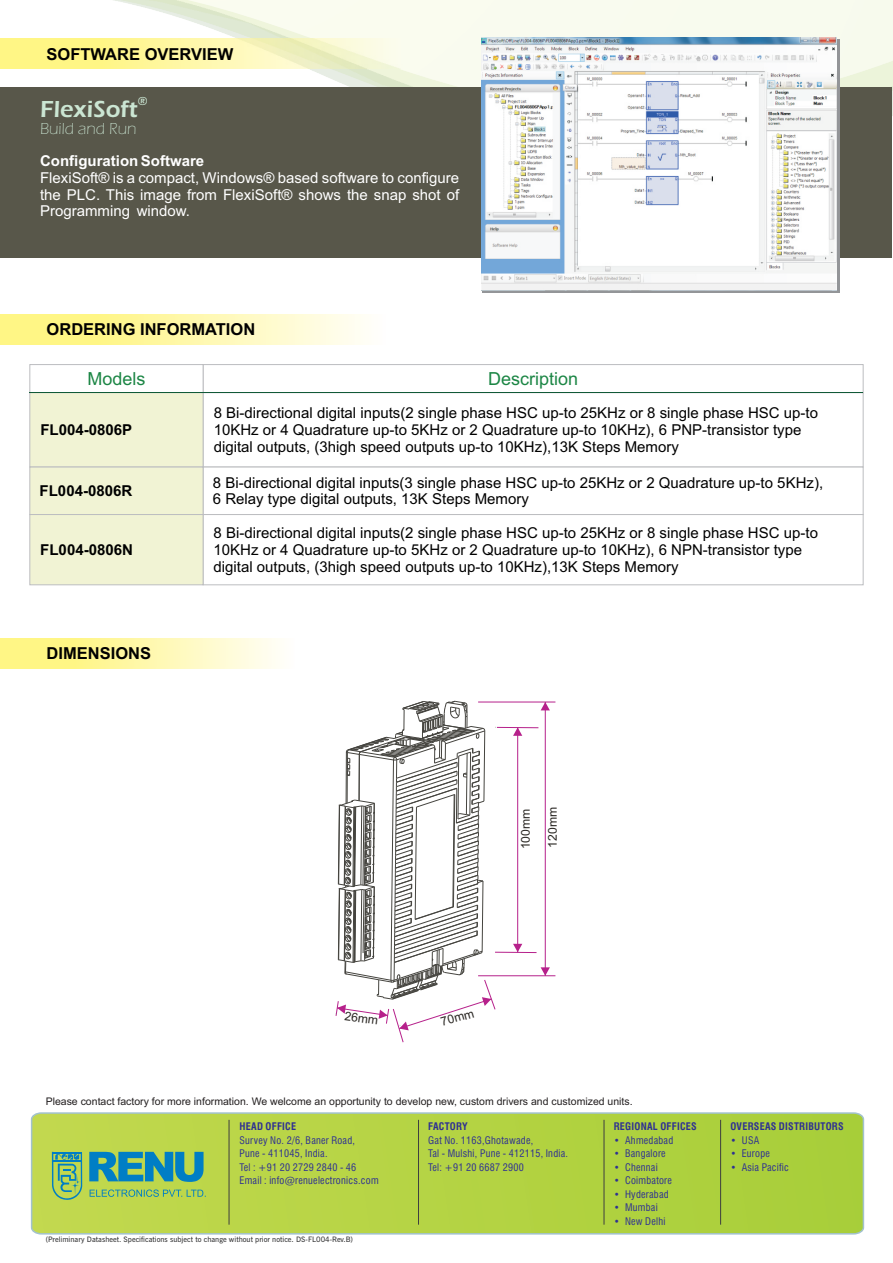
<style>
.page{position:relative;width:893px;height:1263px;background:#fff}
.page>*{position:absolute;margin:0;border:0;box-sizing:border-box;transform-origin:0 0}
.t1{font:600 24px "Eras ITC";color:#cbe6d3}
.t2{font:18px "Arial";color:#1c8645}
.t3{font:700 16.5px "Arial";color:#000}
.t4{font:300 16.5px "Eras ITC";color:#cbe6d3}
.t5{font:15px/16.8px "Arial";color:#000}
.t6{font:15px/16.8px "Arial";color:#fff;text-align:justify}
.t7{font:700 15px "Arial";color:#000}
.t8{font:700 15px "Arial";color:#fff}
.t9{font:12.15px "Arial";color:#2a2723}
.t10{font:600 12px "Eras ITC";color:#cbe6d3}
.t11{font:10.5px "Arial";color:#231f20}
.t12{font:condensed 10.2px/13.5px "Swiss 721 BT";letter-spacing:.025em;color:#2e3092}
.t13{font:700 condensed 10.2px "Swiss 721 BT";letter-spacing:.025em;color:#2e3092}
.t14{font:600 7.5px "News Gothic BT";color:#3e3e3f}
.s1{font-weight:700}
</style>
<div class="page">
<img style="left:0;top:0;width:893px;height:226px">
<hr style="left:495px;top:952px;width:41px;height:1px;background:#b6218b">
<hr style="left:497px;top:727px;width:41px;height:1px;background:#b6218b">
<hr style="left:545px;top:702px;width:1px;height:274px;background:#b6218b">
<svg style="left:541px;top:703px;width:9px;height:7px"></svg>
<svg style="left:541px;top:967px;width:9px;height:8px"></svg>
<hr style="left:517px;top:727px;width:1px;height:225px;background:#b6218b">
<svg style="left:513px;top:727px;width:9px;height:9px"></svg>
<svg style="left:513px;top:944px;width:9px;height:8px"></svg>
<hr style="left:478px;top:702px;width:77px;height:1px;background:#b6218b">
<hr style="left:478px;top:975px;width:77px;height:1px;background:#b6218b">
<svg style="left:336px;top:701px;width:160px;height:341px"></svg>
<svg style="left:30px;top:364px;width:833px;height:221px"></svg>
<svg style="left:30px;top:1112px;width:835px;height:123px;background:#b3d248"></svg>
<svg style="left:52px;top:1152px;width:30px;height:48px"></svg>
<svg style="left:90px;top:1189px;width:116px;height:8px"></svg>
<svg style="left:89px;top:1152px;width:115px;height:30px;background:#3a999f"></svg>
<hr style="left:418px;top:1120px;width:1px;height:105px;background:#3e3e3f">
<hr style="left:604px;top:1120px;width:1px;height:105px;background:#3e3e3f">
<hr style="left:720px;top:1120px;width:1px;height:105px;background:#3e3e3f">
<hr style="left:229px;top:1120px;width:1px;height:105px;background:#3e3e3f">
<div style="left:1px;top:87px;width:891px;height:170px;background:#58574a"></div>
<img style="left:0;top:39px;width:405px;height:30px">
<img style="left:482px;top:38px;width:355px;height:252px">
<hr style="left:30px;top:392px;width:833px;height:1px;background:#115a38">
<p class="t3" style="left:47px;top:48px;width:188px">SOFTWARE OVERVIEW</p>
<p class="t10" style="left:138px;top:97px;width:11px">®</p>
<h1 class="t1" style="left:40px;top:101px;width:99px">FlexiSoft</h1>
<p class="t4" style="left:40px;top:123px;width:98px">Build and Run</p>
<p class="t8" style="left:40px;top:155px;width:166px">Configuration Software</p>
<p class="t6" style="left:40px;top:170px;width:421px">FlexiSoft® is a compact, Windows® based software to configure the PLC. This image from FlexiSoft® shows the snap shot of Programming window.</p>
<p class="t3" style="left:47px;top:323px;width:210px">ORDERING INFORMATION</p>
<p class="t2" style="left:87px;top:372px;width:60px">Models</p>
<p class="t2" style="left:488px;top:372px;width:92px">Description</p>
<p class="t7" style="left:40px;top:424px;width:93px">FL004-0806P</p>
<p class="t5" style="left:214px;top:406px;width:606px">8 Bi-directional digital inputs(2 single phase HSC up-to 25KHz or 8 single phase HSC up-to<br>10KHz or 4 Quadrature up-to 5KHz or 2 Quadrature up-to 10KHz), 6 PNP-transistor type digital outputs, (3high speed outputs up-to 10KHz),13K Steps Memory</p>
<p class="t5" style="left:213px;top:475px;width:612px">8 Bi-directional digital inputs(3 single phase HSC up-to 25KHz or 2 Quadrature up-to 5KHz),<br>6 Relay type digital outputs, 13K Steps Memory</p>
<p class="t5" style="left:214px;top:526px;width:606px">8 Bi-directional digital inputs(2 single phase HSC up-to 25KHz or 8 single phase HSC up-to<br>10KHz or 4 Quadrature up-to 5KHz or 2 Quadrature up-to 10KHz), 6 NPN-transistor type digital outputs, (3high speed outputs up-to 10KHz),13K Steps Memory</p>
<p class="t7" style="left:40px;top:485px;width:94px">FL004-0806R</p>
<p class="t7" style="left:40px;top:544px;width:94px">FL004-0806N</p>
<p class="t3" style="left:47px;top:647px;width:106px">DIMENSIONS</p>
<p class="t9" style="left:521px;top:849px;width:42px;rotate:-90deg">100mm</p>
<p class="t9" style="left:548px;top:848px;width:42px;rotate:-90deg">120mm</p>
<p class="t9" style="left:345px;top:1011px;width:35px;rotate:8deg">26mm</p>
<p class="t9" style="left:440px;top:1017px;width:35px;rotate:-16deg">70mm</p>
<p class="t11" style="left:46px;top:1097px;width:588px">Please contact factory for more information. We welcome an opportunity to develop new, custom drivers and customized units.</p>
<p class="t13" style="left:239px;top:1122px;width:58px">HEAD OFFICE</p>
<p class="t12" style="left:239px;top:1134px;width:141px">Survey No. 2/6, Baner Road,<br>Pune - 411045, India.<br>Tel : +91 20 2729 2840 - 46<br>Email : info@renuelectronics.com</p>
<p class="t13" style="left:428px;top:1122px;width:41px">FACTORY</p>
<p class="t12" style="left:428px;top:1134px;width:141px">Gat No. 1163,Ghotawade,<br>Tal - Mulshi, Pune - 412115, India.<br>Tel: +91 20 6687 2900</p>
<p class="t13" style="left:614px;top:1122px;width:85px">REGIONAL OFFICES</p>
<p class="t12" style="left:614px;top:1134px;width:61px"><span class="s1">•</span> Ahmedabad</p>
<p class="t12" style="left:614px;top:1148px;width:54px"><span class="s1">•</span> Bangalore</p>
<p class="t12" style="left:614px;top:1161px;width:46px"><span class="s1">•</span> Chennai</p>
<p class="t12" style="left:614px;top:1175px;width:60px"><span class="s1">•</span> Coimbatore</p>
<p class="t12" style="left:614px;top:1188px;width:57px"><span class="s1">•</span> Hyderabad</p>
<p class="t12" style="left:614px;top:1202px;width:46px"><span class="s1">•</span> Mumbai</p>
<p class="t12" style="left:614px;top:1215px;width:53px"><span class="s1">•</span> New Delhi</p>
<p class="t14" style="left:46px;top:1237px;width:309px">(Preliminary Datasheet. Specifications subject to change without prior notice. DS-FL004-Rev.B)</p>
<p class="t13" style="left:730px;top:1122px;width:115px">OVERSEAS DISTRIBUTORS</p>
<p class="t12" style="left:730px;top:1134px;width:31px"><span class="s1">•</span> USA</p>
<p class="t12" style="left:730px;top:1148px;width:41px"><span class="s1">•</span> Europe</p>
<p class="t12" style="left:730px;top:1161px;width:60px"><span class="s1">•</span> Asia Pacific</p>
</div>
